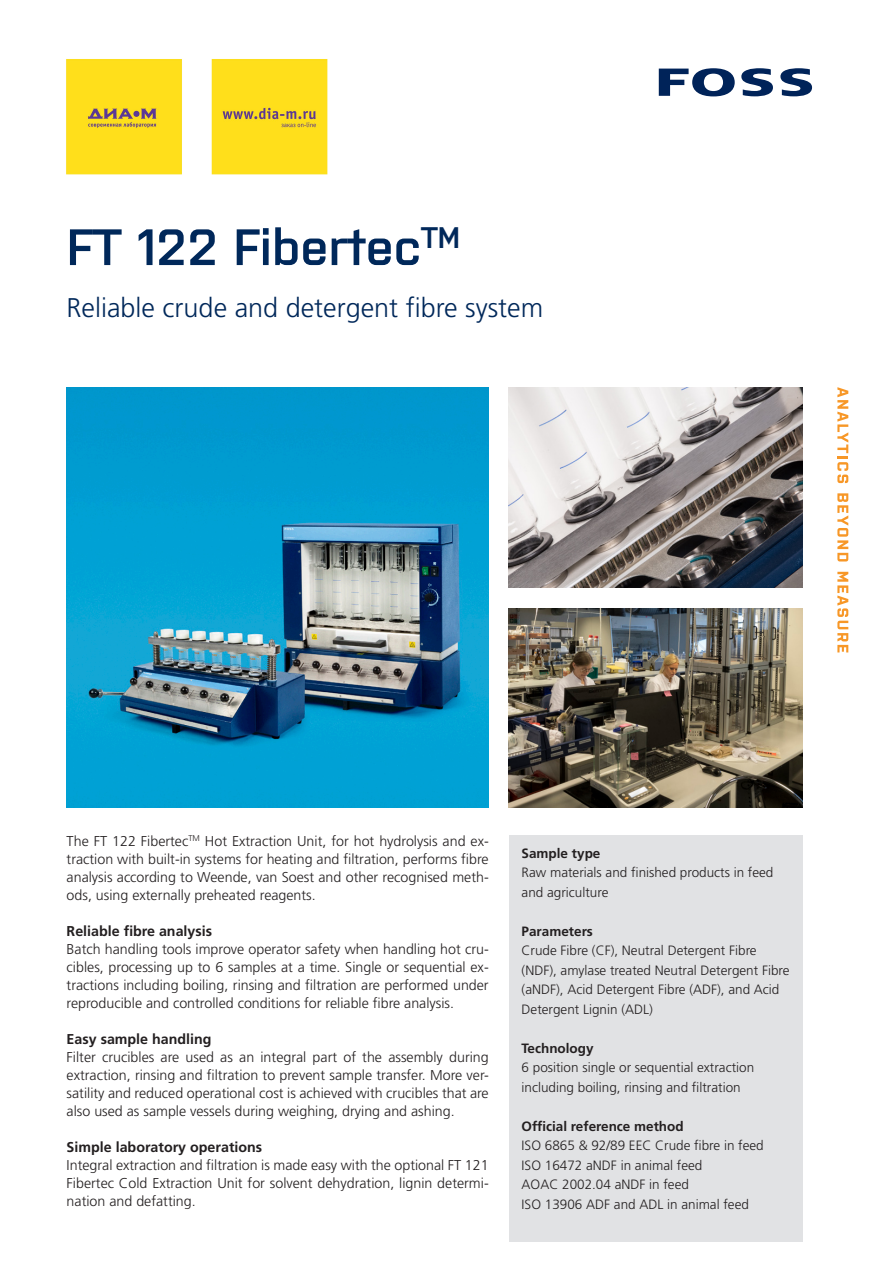
<style>
.page{position:relative;width:893px;height:1263px;background:#fff}
.page>*{position:absolute;margin:0;border:0;box-sizing:border-box;transform-origin:0 0}
.Top_instrument_name{font:600 51px "Purista";color:#00285a}
._2__line{font:300 27px "Frutiger LT Pro";color:#00285a}
.Body{font:300 14.25px/18px "Frutiger LT Pro";color:#231f20;text-align:justify}
.Body_bold{font:700 14.25px "Frutiger LT Pro";color:#231f20}
.Box_text_page_1{font:300 13.5px/19.5px "Frutiger LT Pro";color:#231f20}
.Box_text_page_1_bold{font:700 13.5px "Frutiger LT Pro";color:#231f20}
</style>
<div class="page">
<div style="left:509px;top:835px;width:293px;height:407px;background:#e1e2e4"></div>
<img style="left:67px;top:387px;width:422px;height:421px">
<img style="left:509px;top:387px;width:293px;height:200px">
<img style="left:509px;top:608px;width:293px;height:200px">
<svg style="left:659px;top:68px;width:76px;height:28px"></svg>
<svg style="left:741px;top:68px;width:32px;height:28px"></svg>
<svg style="left:780px;top:68px;width:32px;height:28px"></svg>
<svg style="left:837px;top:387px;width:11px;height:96px"></svg>
<svg style="left:837px;top:493px;width:11px;height:68px"></svg>
<svg style="left:837px;top:572px;width:11px;height:80px"></svg>
<img style="left:66px;top:59px;width:262px;height:116px">
<p class="Top_instrument_name" style="left:67px;top:210px;width:395px">FT 122 Fibertec<sup>TM</sup></p>
<p class="_2__line" style="left:67px;top:292px;width:478px">Reliable crude and detergent fibre system</p>
<p class="Body" style="left:67px;top:832px;width:424px">The FT 122 Fibertec<sup>TM</sup> Hot Extraction Unit, for hot hydrolysis and ex&shy;traction with built-in systems for heating and filtration, performs fibre analysis according to Weende, van Soest and other recognised meth&shy;ods, using externally preheated reagents.</p>
<p class="Body_bold" style="left:67px;top:922px;width:147px">Reliable fibre analysis</p>
<p class="Body" style="left:67px;top:940px;width:424px">Batch handling tools improve operator safety when handling hot cru&shy;cibles, processing up to 6 samples at a time. Single or sequential ex&shy;tractions including boiling, rinsing and filtration are performed under reproducible and controlled conditions for reliable fibre analysis.</p>
<p class="Body_bold" style="left:67px;top:1030px;width:146px">Easy sample handling</p>
<p class="Body" style="left:67px;top:1048px;width:424px">Filter crucibles are used as an integral part of the assembly during extraction, rinsing and filtration to prevent sample transfer. More ver&shy;satility and reduced operational cost is achieved with crucibles that are also used as sample vessels during weighing, drying and ashing.</p>
<p class="Body_bold" style="left:67px;top:1138px;width:197px">Simple laboratory operations</p>
<p class="Body" style="left:67px;top:1156px;width:424px">Integral extraction and filtration is made easy with the optional FT 121<br>Fibertec Cold Extraction Unit for solvent dehydration, lignin determi&shy;nation and defatting.</p>
<p class="Box_text_page_1_bold" style="left:522px;top:845px;width:80px">Sample type</p>
<p class="Box_text_page_1" style="left:522px;top:863px;width:253px">Raw materials and finished products in feed and agriculture</p>
<p class="Box_text_page_1_bold" style="left:522px;top:923px;width:73px">Parameters</p>
<p class="Box_text_page_1" style="left:522px;top:941px;width:269px">Crude Fibre (CF), Neutral Detergent Fibre (NDF), amylase treated Neutral Detergent Fibre (aNDF), Acid Detergent Fibre (ADF), and Acid Detergent Lignin (ADL)</p>
<p class="Box_text_page_1_bold" style="left:522px;top:1040px;width:74px">Technology</p>
<p class="Box_text_page_1" style="left:522px;top:1058px;width:234px">6 position single or sequential extraction including boiling, rinsing and filtration</p>
<p class="Box_text_page_1_bold" style="left:522px;top:1118px;width:164px">Official reference method</p>
<p class="Box_text_page_1" style="left:522px;top:1136px;width:244px">ISO 6865 &amp; 92/89 EEC Crude fibre in feed</p>
<p class="Box_text_page_1" style="left:522px;top:1155px;width:182px">ISO 16472 aNDF in animal feed</p>
<p class="Box_text_page_1" style="left:522px;top:1175px;width:169px">AOAC 2002.04 aNDF in feed</p>
<p class="Box_text_page_1" style="left:522px;top:1194px;width:229px">ISO 13906 ADF and ADL in animal feed</p>
</div>
